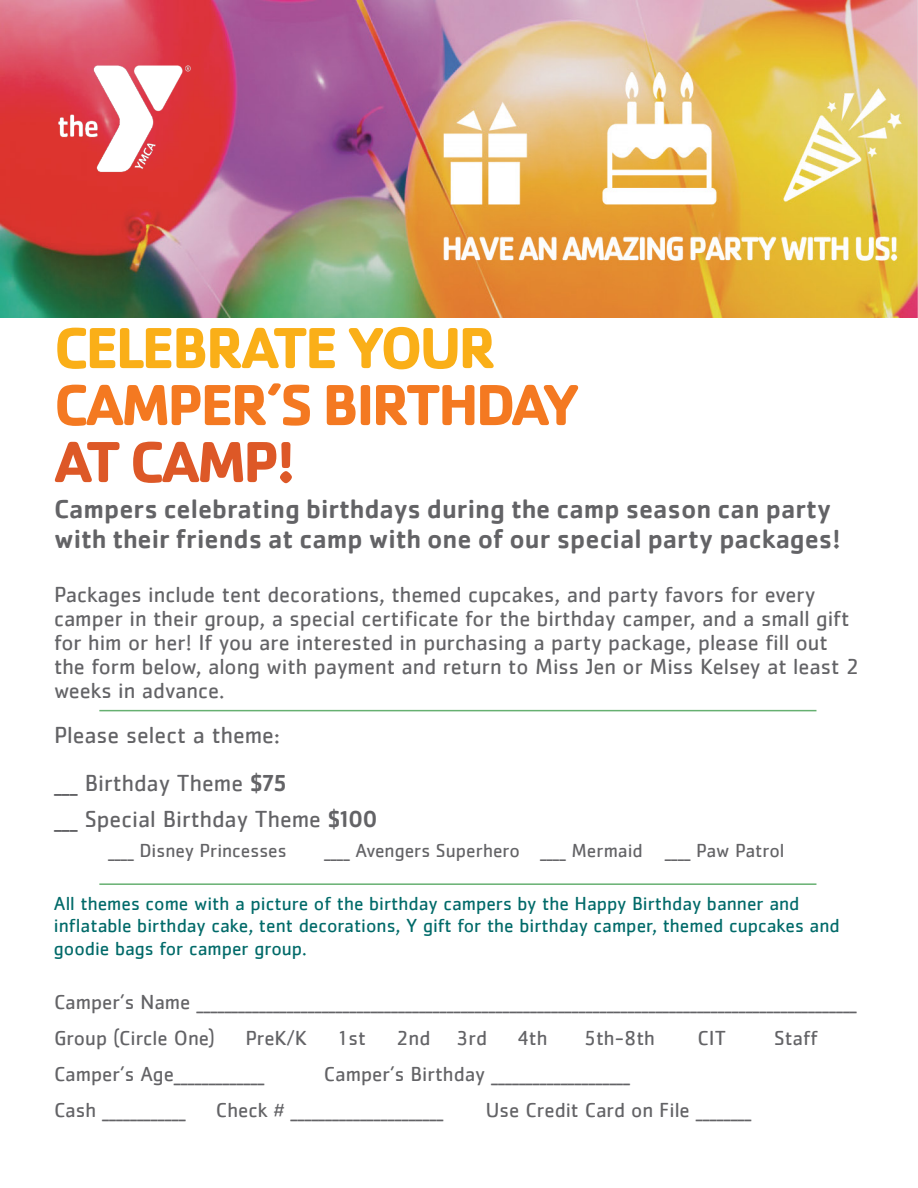
<style>
.page{position:relative;width:918px;height:1188px;background:#fff}
.page>*{position:absolute;margin:0;border:0;box-sizing:border-box;transform-origin:0 0}
.t1{font:700 60px "Cachet";letter-spacing:-.05em;color:#f47921}
.t2{font:700 60px "Cachet";letter-spacing:-.05em;color:#faaf18}
.t3{font:700 60px "Cachet";letter-spacing:-.05em;color:#dd5827}
.t4{font:500 27px/30px "Cachet";color:#636366}
.t5{font:24px "Cachet";color:#636366}
.t6{font:22.5px/24px "Cachet";color:#636366}
.t7{font:21px "Cachet";color:#636366}
.t8{font:19.5px/22.5px "Cachet";color:#016a69}
.t9{font:19.5px "Cachet";color:#636366}
.s1{font-family:"Cachet Pro";font-weight:500}
</style>
<div class="page">
<img style="left:0;top:0;width:918px;height:318px">
<img style="left:54px;top:54px;width:141px;height:123px">
<hr style="left:99px;top:710px;width:717px;height:1px;background:#66b071">
<hr style="left:99px;top:883px;width:717px;height:2px;background:#66b071">
<p class="t2" style="left:54px;top:309px;width:444px">CELEBRATE YOUR</p>
<p class="t1" style="left:54px;top:366px;width:528px">CAMPER’S BIRTHDAY</p>
<p class="t3" style="left:54px;top:423px;width:243px">AT CAMP!</p>
<p class="t4" style="left:54px;top:493px;width:788px">Campers celebrating birthdays during the camp season can party with their friends at camp with one of our special party packages!</p>
<p class="t6" style="left:54px;top:582px;width:807px">Packages include tent decorations, themed cupcakes, and party favors for every camper in their group, a special certificate for the birthday camper, and a small gift for him or her! If you are interested in purchasing a party package, please fill out the form below, along with payment and return to Miss Jen or Miss Kelsey at least 2 weeks in advance.</p>
<p class="t5" style="left:54px;top:721px;width:227px">Please select a theme:</p>
<p class="t5" style="left:54px;top:769px;width:234px">___ Birthday Theme <span class="s1">$75</span></p>
<p class="t5" style="left:54px;top:805px;width:325px">___ Special Birthday Theme <span class="s1">$100</span></p>
<p class="t9" style="left:108px;top:839px;width:180px">____ Disney Princesses</p>
<p class="t9" style="left:324px;top:839px;width:462px">____ Avengers Superhero ____ Mermaid ____ Paw Patrol</p>
<p class="t8" style="left:54px;top:892px;width:747px">All themes come with a picture of the birthday campers by the Happy Birthday banner and</p>
<p class="t8" style="left:54px;top:914px;width:787px">inflatable birthday cake, tent decorations, Y gift for the birthday camper, themed cupcakes and goodie bags for camper group.</p>
<p class="t7" style="left:54px;top:990px;width:804px">Camper’s Name _______________________________________________________________________________________________</p>
<p class="t7" style="left:54px;top:1026px;width:163px">Group (Circle One)</p>
<p class="t7" style="left:245px;top:1026px;width:63px">PreK/K</p>
<p class="t7" style="left:336px;top:1026px;width:31px">1st</p>
<p class="t7" style="left:396px;top:1026px;width:92px">2nd 3rd</p>
<p class="t7" style="left:517px;top:1026px;width:32px">4th</p>
<p class="t7" style="left:584px;top:1026px;width:73px">5th-8th</p>
<p class="t7" style="left:697px;top:1026px;width:30px">CIT</p>
<p class="t7" style="left:774px;top:1026px;width:45px">Staff</p>
<p class="t7" style="left:54px;top:1062px;width:212px">Camper’s Age_____________</p>
<p class="t7" style="left:324px;top:1062px;width:308px">Camper’s Birthday ____________________</p>
<p class="t7" style="left:54px;top:1098px;width:133px">Cash ____________</p>
<p class="t7" style="left:216px;top:1098px;width:229px">Check # ______________________</p>
<p class="t7" style="left:486px;top:1098px;width:267px">Use Credit Card on File ________</p>
</div>
